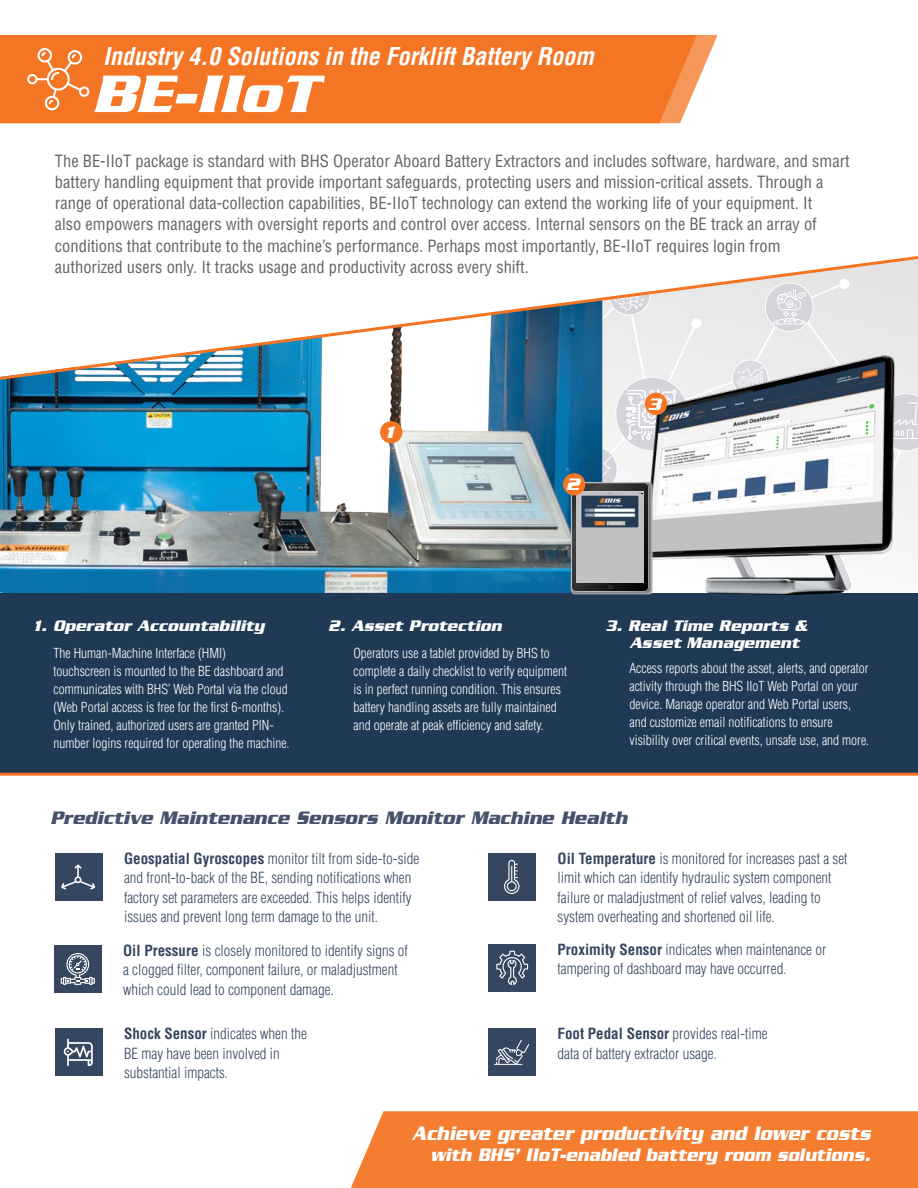
<style>
.page{position:relative;width:918px;height:1188px;background:#fff}
.page>*{position:absolute;margin:0;border:0;box-sizing:border-box;transform-origin:0 0}
.t1{font:italic 700 57px "Serpentine Std";color:#fff}
.t2{font:italic 700 condensed 24px "Helvetica LT Std";color:#fff}
.t3{font:italic 700 21px "Serpentine Std";letter-spacing:.01em;color:#fff;scale:.81 1}
.t4{font:italic 700 19.5px "Serpentine Std";letter-spacing:.01em;color:#46526b;scale:.88 1}
.t5{font:italic 700 19.5px "Serpentine Std";letter-spacing:.01em;color:#fff;scale:.81 1}
.t6{font:italic 700 18px "Serpentine Std";color:#fff}
.t7{font:condensed 16.5px/21px "Helvetica LT Std";color:#636366}
.t8{font:italic 700 16.5px/16.5px "Serpentine Std";letter-spacing:.01em;color:#fff;scale:.9 1}
.t9{font:300 condensed 15px/19.5px "Helvetica LT Std";color:#364660}
.t10{font:300 condensed 13.5px/18px "Helvetica LT Std";color:#fff}
.s1{font-weight:700}
</style>
<div class="page">
<img style="left:0;top:382px;width:571px;height:211px">
<div style="left:351px;top:1111px;width:567px;height:77px;background:#f47d30"></div>
<div style="left:0;top:593px;width:918px;height:180px;background:#203a56"></div>
<div style="left:380px;top:421px;width:22px;height:22px;background:#f47523;border-radius:50%"></div>
<img style="left:707px;top:592px;width:137px;height:3px">
<svg style="left:571px;top:382px;width:347px;height:210px"></svg>
<div style="left:563px;top:473px;width:22px;height:22px;background:#f47523;border-radius:50%"></div>
<hr style="left:0;top:773px;width:918px;height:3px;background:#f47523">
<div style="left:55px;top:853px;width:48px;height:48px;background:#364660"></div>
<div style="left:54px;top:945px;width:48px;height:48px;background:#364660"></div>
<div style="left:488px;top:853px;width:48px;height:48px;background:#364660"></div>
<div style="left:55px;top:1029px;width:48px;height:47px;background:#364660"></div>
<div style="left:488px;top:1029px;width:48px;height:47px;background:#364660"></div>
<div style="left:488px;top:944px;width:48px;height:48px;background:#364660"></div>
<svg style="left:61px;top:864px;width:35px;height:26px"></svg>
<svg style="left:504px;top:859px;width:16px;height:35px"></svg>
<svg style="left:63px;top:1038px;width:30px;height:28px"></svg>
<svg style="left:494px;top:1039px;width:35px;height:26px"></svg>
<svg style="left:60px;top:953px;width:35px;height:32px"></svg>
<svg style="left:496px;top:950px;width:33px;height:35px"></svg>
<svg style="left:0;top:256px;width:918px;height:126px"></svg>
<svg style="left:697px;top:35px;width:21px;height:48px"></svg>
<div style="left:0;top:35px;width:697px;height:88px;background:#f47523"></div>
<svg style="left:26px;top:47px;width:66px;height:65px;background:#f58943"></svg>
<p class="t2" style="left:103px;top:41px;width:492px">Industry 4.0 Solutions in the Forklift Battery Room</p>
<p class="t1" style="left:92px;top:61px;width:226px">BE-IIoT</p>
<p class="t7" style="left:55px;top:151px;width:796px">The BE-IIoT package is standard with BHS Operator Aboard Battery Extractors and includes software, hardware, and smart battery handling equipment that provide important safeguards, protecting users and mission-critical assets. Through a range of operational data-collection capabilities, BE-IIoT technology can extend the working life of your equipment. It<br>also empowers managers with oversight reports and control over access. Internal sensors on the BE track an array of conditions that contribute to the machine’s performance. Perhaps most importantly, BE-IIoT requires login from authorized users only. It tracks usage and productivity across every shift.</p>
<p class="t6" style="left:385px;top:422px;width:10px">1</p>
<p class="t6" style="left:566px;top:474px;width:15px">2</p>
<p class="t6" style="left:648px;top:393px;width:14px">3</p>
<p class="t8" style="left:34px;top:618px;width:258px">1. Operator Accountability</p>
<p class="t8" style="left:329px;top:618px;width:194px">2. Asset Protection</p>
<p class="t8" style="left:630px;top:618px;width:199px;text-indent:-24px">3. Real Time Reports &amp;<br>Asset Management</p>
<p class="t10" style="left:53px;top:644px;width:238px">The Human-Machine Interface (HMI)<br>touchscreen is mounted to the BE dashboard and communicates with BHS’ Web Portal via the cloud (Web Portal access is free for the first 6-months).<br>Only trained, authorized users are granted PIN&shy;number logins required for operating the machine.</p>
<p class="t10" style="left:353px;top:644px;width:215px">Operators use a tablet provided by BHS to complete a daily checklist to verify equipment is in perfect running condition. This ensures battery handling assets are fully maintained and operate at peak efficiency and safety.</p>
<p class="t10" style="left:629px;top:659px;width:241px">Access reports about the asset, alerts, and operator activity through the BHS IIoT Web Portal on your device. Manage operator and Web Portal users, and customize email notifications to ensure visibility over critical events, unsafe use, and more.</p>
<p class="t4" style="left:50px;top:807px;width:657px">Predictive Maintenance Sensors Monitor Machine Health</p>
<p class="t9" style="left:124px;top:849px;width:297px"><span class="s1">Geospatial Gyroscopes</span> monitor tilt from side-to-side and front-to-back of the BE, sending notifications when factory set parameters are exceeded. This helps identify issues and prevent long term damage to the unit.</p>
<p class="t9" style="left:123px;top:941px;width:286px"><span class="s1">Oil Pressure</span> is closely monitored to identify signs of a clogged filter, component failure, or maladjustment which could lead to component damage.</p>
<p class="t9" style="left:558px;top:849px;width:292px"><span class="s1">Oil Temperature</span> is monitored for increases past a set limit which can identify hydraulic system component failure or maladjustment of relief valves, leading to system overheating and shortened oil life.</p>
<p class="t9" style="left:558px;top:940px;width:270px"><span class="s1">Proximity Sensor</span> indicates when maintenance or tampering of dashboard may have occurred.</p>
<p class="t9" style="left:124px;top:1024px;width:184px"><span class="s1">Shock Sensor</span> indicates when the<br>BE may have been involved in substantial impacts.</p>
<p class="t9" style="left:558px;top:1024px;width:211px"><span class="s1">Foot Pedal Sensor</span> provides real-time data of battery extractor usage.</p>
<p class="t3" style="left:412px;top:1121px;width:567px">Achieve greater productivity and lower costs</p>
<p class="t5" style="left:430px;top:1144px;width:545px">with BHS’ IIoT-enabled battery room solutions.</p>
</div>
